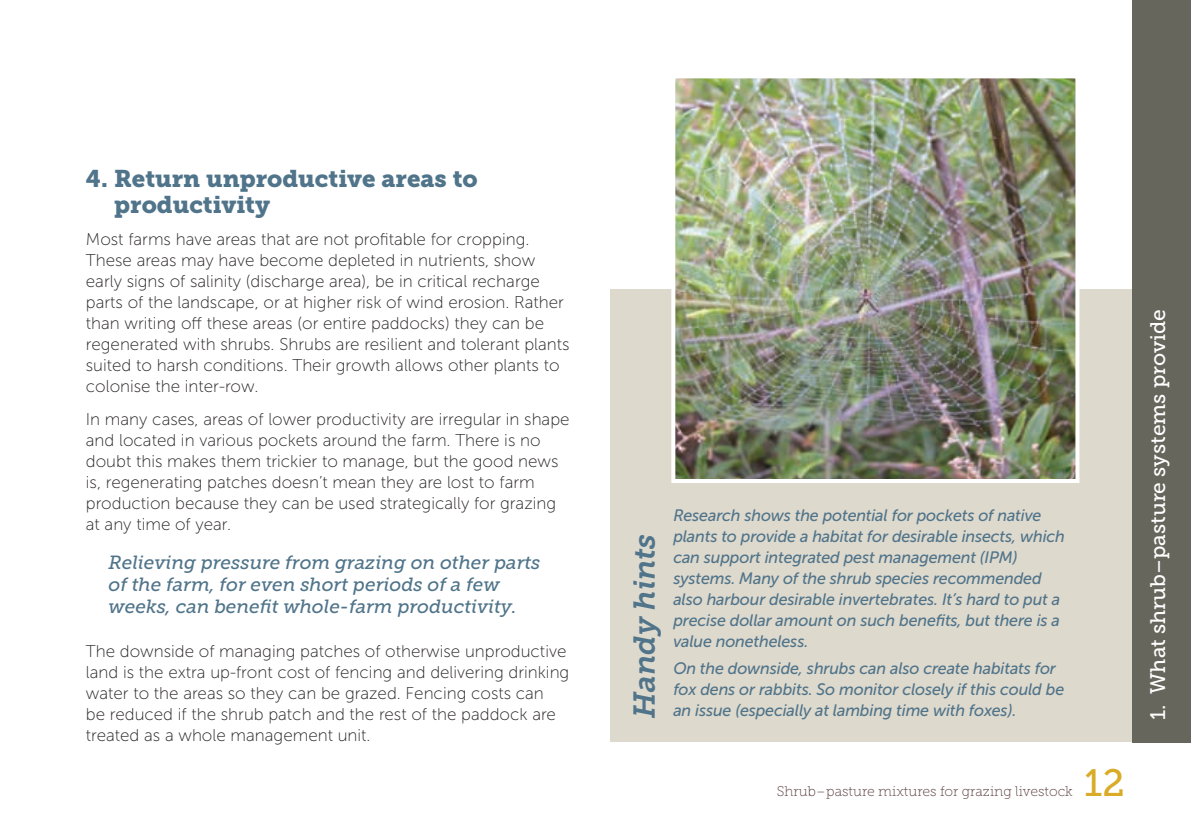
<style>
.page{position:relative;width:1191px;height:840px;background:#fff}
.page>*{position:absolute;margin:0;border:0;box-sizing:border-box;transform-origin:0 0}
.t1{font:38px "Museo Slab 500";color:#d9ab26}
.t2{font:italic 30px "Museo Slab 700";letter-spacing:-.01em;color:#50748a}
.t3{font:24px/26px "Museo Slab 900";color:#50748a}
.t4{font:21px "Museo Slab 500";color:#fff}
.t5{font:italic 19px/22px "Museo Slab 500";color:#50748a}
.t6{font:17px/21px "Museo Sans 100";color:#231f20}
.t7{font:italic 16.4px/21px "Museo Sans 500";letter-spacing:-.01em;color:#50748a}
.t8{font:14px "Museo Slab 100";color:#5a3c3c}
</style>
<div class="page">
<div style="left:610px;top:289px;width:564px;height:453px;background:#ded9cd"></div>
<img style="left:676px;top:79px;width:398px;height:398px">
<div style="left:671px;top:74px;width:408px;height:408px;border:4px solid #fff"></div>
<div style="left:1132px;top:0;width:59px;height:742px;background:#66665c"></div>
<h3 class="t3" style="left:114px;top:165px;width:365px;text-indent:-28px">4. Return unproductive areas to productivity</h3>
<p class="t6" style="left:86px;top:229px;width:485px">Most farms have areas that are not profitable for cropping.<br>These areas may have become depleted in nutrients, show early signs of salinity (discharge area), be in critical recharge parts of the landscape, or at higher risk of wind erosion. Rather than writing off these areas (or entire paddocks) they can be regenerated with shrubs. Shrubs are resilient and tolerant plants suited to harsh conditions. Their growth allows other plants to colonise the inter-row.</p>
<p class="t6" style="left:86px;top:408px;width:485px">In many cases, areas of lower productivity are irregular in shape and located in various pockets around the farm. There is no doubt this makes them trickier to manage, but the good news is, regenerating patches doesn’t mean they are lost to farm production because they can be used strategically for grazing at any time of year.</p>
<p class="t5" style="left:109px;top:551px;width:433px">Relieving pressure from grazing on other parts of the farm, for even short periods of a few weeks, can benefit whole-farm productivity.</p>
<p class="t6" style="left:86px;top:640px;width:485px">The downside of managing patches of otherwise unproductive land is the extra up-front cost of fencing and delivering drinking water to the areas so they can be grazed. Fencing costs can<br>be reduced if the shrub patch and the rest of the paddock are treated as a whole management unit.</p>
<h2 class="t2" style="left:627px;top:717px;width:186px;rotate:-90deg">Handy hints</h2>
<p class="t7" style="left:673px;top:504px;width:393px">Research shows the potential for pockets of native plants to provide a habitat for desirable insects, which can support integrated pest management (IPM) systems. Many of the shrub species recommended also harbour desirable invertebrates. It’s hard to put a precise dollar amount on such benefits, but there is a value nonetheless.</p>
<p class="t7" style="left:673px;top:657px;width:392px">On the downside, shrubs can also create habitats for fox dens or rabbits. So monitor closely if this could be an issue (especially at lambing time with foxes).</p>
<p class="t8" style="left:777px;top:783px;width:297px">Shrub–pasture mixtures for grazing livestock</p>
<h1 class="t1" style="left:1084px;top:761px;width:42px">12</h1>
<p class="t4" style="left:1146px;top:719px;width:412px;rotate:-90deg">1. What shrub–pasture systems provide</p>
</div>
